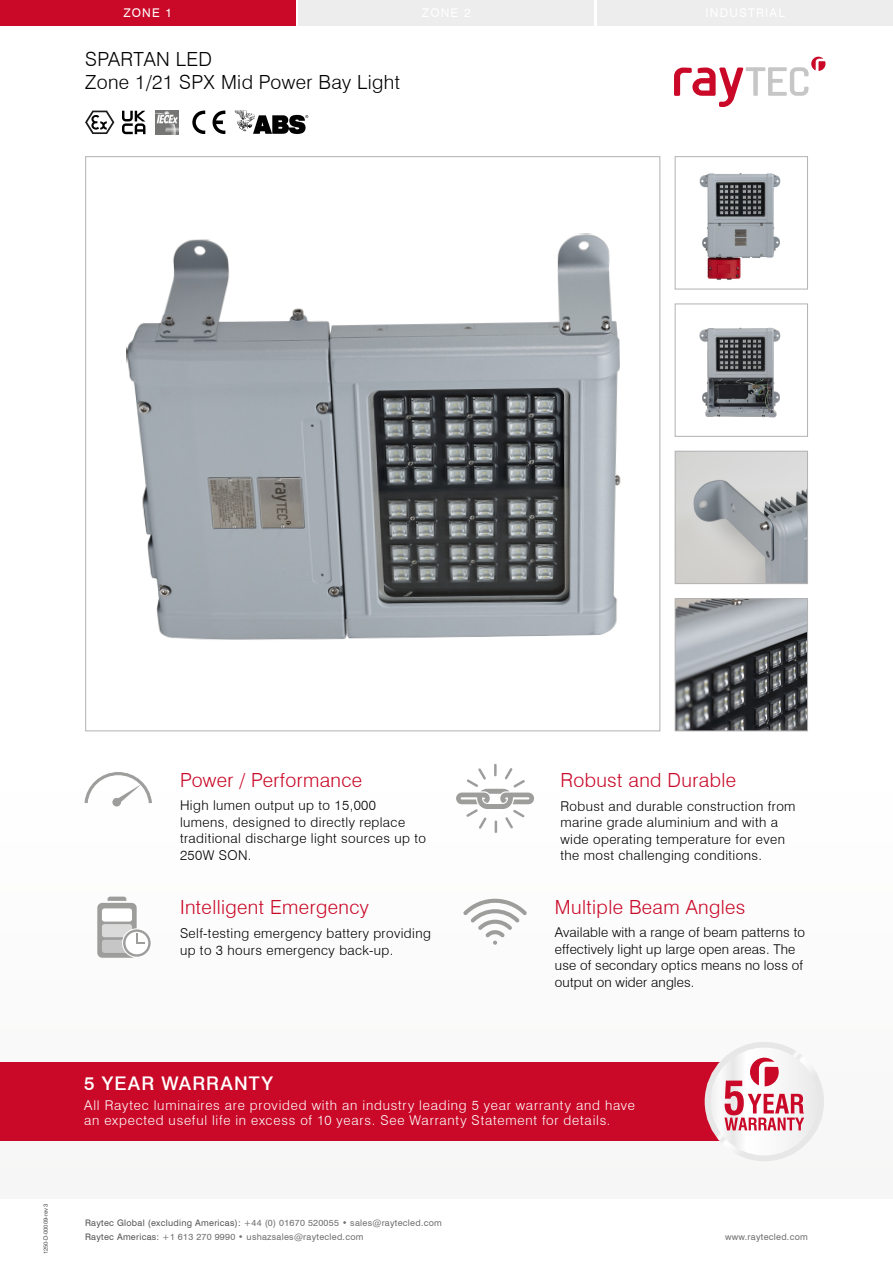
<style>
.page{position:relative;width:893px;height:1263px;background:#fff}
.page>*{position:absolute;margin:0;border:0;box-sizing:border-box;transform-origin:0 0}
.t1{font:300 19.5px "Swiss 721 BT";letter-spacing:.02em;color:#ca0928}
.t2{font:300 19.5px/23.4px "Swiss 721 BT";letter-spacing:.02em;color:#000}
.t3{font:500 18.75px "Swiss 721 BT";letter-spacing:.06em;color:#fff}
.t4{font:300 13.5px/16.5px "Swiss 721 BT";letter-spacing:.03em;color:#000}
.t5{font:300 13.5px/15.8px "Swiss 721 BT";letter-spacing:.06em;color:#fff}
.t6{font:300 13.5px/16.5px "Swiss 721 BT";letter-spacing:.01em;color:#000}
.t7{font:12px "Swiss 721 BT";color:#fff}
.t8{font:9px/13.5px "Swiss 721 BT";letter-spacing:.03em;color:#706f6f}
.t9{font:6px "Swiss 721 BT";letter-spacing:-.02em;color:#575756}
.s1{color:#575756}
</style>
<div class="page">
<img style="left:677px;top:600px;width:129px;height:129px">
<div style="left:675px;top:598px;width:133px;height:133px;border:1px solid #b3b2b2"></div>
<img style="left:699px;top:173px;width:82px;height:107px">
<div style="left:675px;top:156px;width:133px;height:133px;border:1px solid #b3b2b2"></div>
<svg style="left:674px;top:57px;width:151px;height:50px"></svg>
<div style="left:0;top:0;width:296px;height:26px;background:#ca0928"></div>
<div style="left:299px;top:0;width:295px;height:26px;background:#ededed"></div>
<div style="left:597px;top:0;width:296px;height:26px;background:#ededed"></div>
<div style="left:0;top:1062px;width:771px;height:79px;background:#ca0928"></div>
<svg style="left:707px;top:1045px;width:114px;height:113px"></svg>
<div style="left:705px;top:1042px;width:119px;height:119px;border:6px solid #fff;border-radius:50%"></div>
<svg style="left:724px;top:1058px;width:80px;height:72px"></svg>
<svg style="left:456px;top:763px;width:78px;height:70px"></svg>
<svg style="left:463px;top:899px;width:64px;height:46px"></svg>
<svg style="left:85px;top:772px;width:67px;height:34px"></svg>
<svg style="left:85px;top:111px;width:29px;height:23px"></svg>
<svg style="left:192px;top:111px;width:13px;height:23px"></svg>
<svg style="left:212px;top:111px;width:13px;height:23px"></svg>
<img style="left:155px;top:111px;width:24px;height:23px">
<svg style="left:122px;top:111px;width:23px;height:23px"></svg>
<img style="left:126px;top:233px;width:495px;height:407px">
<img style="left:699px;top:327px;width:82px;height:91px">
<div style="left:675px;top:304px;width:133px;height:133px;border:1px solid #b3b2b2"></div>
<img style="left:677px;top:453px;width:129px;height:129px">
<div style="left:675px;top:451px;width:133px;height:133px;border:1px solid #b3b2b2"></div>
<svg style="left:235px;top:110px;width:73px;height:24px"></svg>
<svg style="left:97px;top:896px;width:54px;height:62px"></svg>
<p class="t7" style="left:123px;top:5px;width:50px">ZONE 1</p>
<h1 class="t2" style="left:85px;top:47px;width:316px">SPARTAN LED<br>Zone 1/21 SPX Mid Power Bay Light</h1>
<p class="t9" style="left:42px;top:1254px;width:52px;rotate:-90deg">1250-D-00009-rev 3</p>
<h1 class="t1" style="left:180px;top:768px;width:184px">Power / Performance</h1>
<p class="t4" style="left:180px;top:797px;width:247px">High lumen output up to 15,000 lumens, designed to directly replace traditional discharge light sources up to<br>250W SON.</p>
<h1 class="t1" style="left:180px;top:895px;width:190px">Intelligent Emergency</h1>
<p class="t4" style="left:180px;top:925px;width:252px">Self-testing emergency battery providing up to 3 hours emergency back-up.</p>
<h1 class="t1" style="left:560px;top:768px;width:177px">Robust and Durable</h1>
<p class="t4" style="left:560px;top:797px;width:237px">Robust and durable construction from marine grade aluminium and with a wide operating temperature for even the most challenging conditions.</p>
<h1 class="t1" style="left:555px;top:895px;width:192px">Multiple Beam Angles</h1>
<p class="t6" style="left:555px;top:924px;width:252px">Available with a range of beam patterns to effectively light up large open areas. The use of secondary optics means no loss of output on wider angles.</p>
<h2 class="t3" style="left:84px;top:1071px;width:190px">5 YEAR WARRANTY</h2>
<p class="t5" style="left:84px;top:1097px;width:552px">All Raytec luminaires are provided with an industry leading 5 year warranty and have an expected useful life in excess of 10 years. See Warranty Statement for details.</p>
<p class="t8" style="left:85px;top:1216px;width:358px"><span class="s1">Raytec Global (excluding Americas):</span> +44 (0) 01670 520055 • sales@raytecled.com<br><span class="s1">Raytec Americas:</span> +1 613 270 9990 • ushazsales@raytecled.com</p>
<p class="t8" style="left:725px;top:1230px;width:84px">www.raytecled.com</p>
</div>
